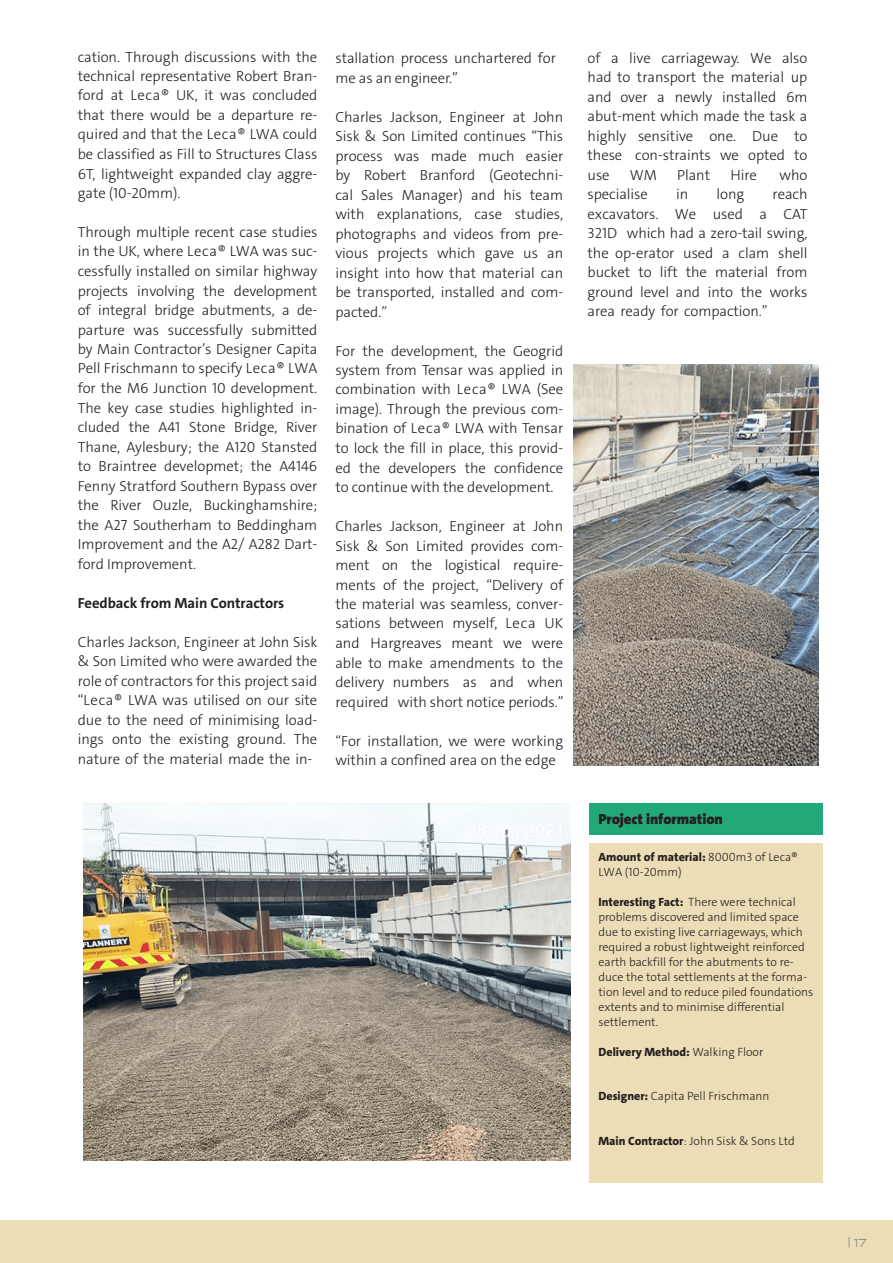
<style>
.page{position:relative;width:893px;height:1263px;background:#fff}
.page>*{position:absolute;margin:0;border:0;box-sizing:border-box;transform-origin:0 0}
.Body{font:300 14.7px/19.5px "The Sans C4 s";letter-spacing:-.005em;color:#231f20;text-align:justify}
.Body-2{font:700 14.7px "The Sans C4 s";letter-spacing:-.005em;color:#231f20}
.Body-3{font:900 14.7px "The Sans C4 s";letter-spacing:-.005em;color:#231f20}
.Fact_box{font:300 12px/15px "The Sans C4 s";color:#231f20}
.Fact_box-2{font:800 12px "The Sans C4 s";color:#231f20}
.t1{font:12px "Syncopate";color:#777b83}
.s1{font-weight:800}
.s2{font-weight:300}
.s3{font-size:10.5px}
</style>
<div class="page">
<img style="left:84px;top:804px;width:487px;height:356px">
<div style="left:589px;top:843px;width:234px;height:339px;background:#edddb6"></div>
<div style="left:589px;top:804px;width:234px;height:31px;background:#23a977"></div>
<img style="left:573px;top:365px;width:246px;height:400px">
<div style="left:0;top:1220px;width:893px;height:43px;background:#edddb6"></div>
<p class="Body" style="left:78px;top:47px;width:241px">cation. Through discussions with the technical representative Robert Bran&shy;ford at Leca® UK, it was concluded that there would be a departure re&shy;quired and that the Leca® LWA could be classified as Fill to Structures Class 6T, lightweight expanded clay aggre&shy;gate (10-20mm).</p>
<p class="Body" style="left:78px;top:222px;width:241px">Through multiple recent case studies in the UK, where Leca® LWA was suc&shy;cessfully installed on similar highway projects involving the development of integral bridge abutments, a de&shy;parture was successfully submitted by Main Contractor’s Designer Capita Pell Frischmann to specify Leca® LWA for the M6 Junction 10 development.<br>The key case studies highlighted in&shy;cluded the A41 Stone Bridge, River Thane, Aylesbury; the A120 Stansted to Braintree developmet; the A4146<br>Fenny Stratford Southern Bypass over the River Ouzle, Buckinghamshire; the A27 Southerham to Beddingham Improvement and the A2/ A282 Dart&shy;ford Improvement.</p>
<p class="Body-2" style="left:78px;top:593px;width:208px">Feedback from Main Contractors</p>
<p class="Body" style="left:78px;top:632px;width:241px">Charles Jackson, Engineer at John Sisk &amp; Son Limited who were awarded the role of contractors for this project said “Leca® LWA was utilised on our site due to the need of minimising load&shy;ings onto the existing ground. The nature of the material made the in-</p>
<p class="Body" style="left:335px;top:48px;width:222px">stallation process unchartered for me as an engineer.”</p>
<p class="Body" style="left:335px;top:107px;width:229px">Charles Jackson, Engineer at John Sisk &amp; Son Limited continues “This process was made much easier by Robert Branford (Geotechni&shy;cal Sales Manager) and his team with explanations, case studies, photographs and videos from pre&shy;vious projects which gave us an insight into how that material can be transported, installed and com&shy;pacted.”</p>
<p class="Body" style="left:335px;top:341px;width:229px">For the development, the Geogrid system from Tensar was applied in combination with Leca® LWA (See image). Through the previous com&shy;bination of Leca® LWA with Tensar to lock the fill in place, this provid&shy;ed the developers the confidence to continue with the development.</p>
<p class="Body" style="left:335px;top:516px;width:230px">Charles Jackson, Engineer at John Sisk &amp; Son Limited provides com&shy;ment on the logistical require&shy;ments of the project, “Delivery of the material was seamless, conver&shy;sations between myself, Leca UK and Hargreaves meant we were able to make amendments to the delivery numbers as and when required with short notice periods.”</p>
<p class="Body" style="left:335px;top:731px;width:229px">“For installation, we were working within a confined area on the edge</p>
<p class="Body" style="left:588px;top:48px;width:221px">of a live carriageway. We also had to transport the material up and over a newly installed 6m abut-ment which made the task a highly sensitive one. Due to these con-straints we opted to use</p>
<p class="Body" style="left:630px;top:165px;width:29px">WM</p>
<p class="Body" style="left:677px;top:165px;width:35px">Plant</p>
<p class="Body" style="left:730px;top:165px;width:28px">Hire</p>
<p class="Body" style="left:780px;top:165px;width:29px">who</p>
<p class="Body" style="left:588px;top:185px;width:62px">specialise</p>
<p class="Body" style="left:676px;top:185px;width:14px">in</p>
<p class="Body" style="left:717px;top:185px;width:29px">long</p>
<p class="Body" style="left:588px;top:185px;width:221px;text-indent:185px">reach excavators. We used a CAT 321D which had a zero-tail swing, the op-erator used a clam shell bucket to lift the material from ground level and into the works area ready for compaction.”</p>
<p class="Body-3" style="left:598px;top:810px;width:126px">Project information</p>
<p class="Fact_box" style="left:598px;top:849px;width:201px"><span class="s1">Amount of material:</span> 8000m3 of Leca®<br>LWA (10-20mm)</p>
<p class="Fact_box" style="left:598px;top:894px;width:216px"><span class="s1">Interesting Fact:</span> There were technical problems discovered and limited space due to existing live carriageways, which required a robust lightweight reinforced earth backfill for the abutments to re&shy;duce the total settlements at the forma&shy;tion level and to reduce piled foundations extents and to minimise differential settlement.</p>
<p class="Fact_box-2" style="left:598px;top:1044px;width:166px">Delivery Method: <span class="s2">Walking Floor</span></p>
<p class="Fact_box" style="left:598px;top:1089px;width:172px"><span class="s1">Designer:</span> Capita Pell Frischmann</p>
<p class="Fact_box" style="left:598px;top:1133px;width:198px"><span class="s1">Main Contractor</span>: John Sisk &amp; Sons Ltd</p>
<p class="t1" style="left:848px;top:1236px;width:20px"><span class="s3">|</span> 17</p>
</div>
